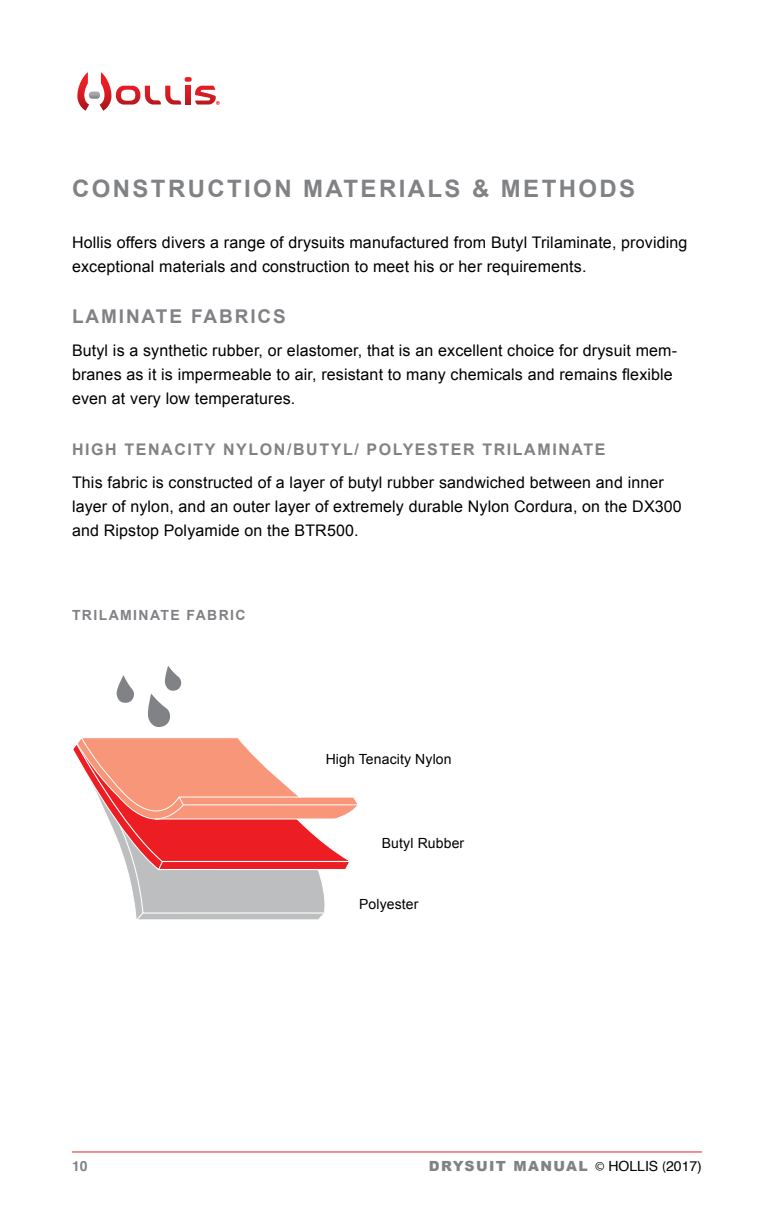
<style>
.page{position:relative;width:774px;height:1224px;background:#fff}
.page>*{position:absolute;margin:0;border:0;box-sizing:border-box;transform-origin:0 0}
.t1{font:700 24px "Arial";letter-spacing:.1em;color:#808285}
.t2{font:700 19px "Arial";letter-spacing:.1em;color:#808285}
.t3{font:16px/24px "Arial";letter-spacing:.01em;color:#000}
.t4{font:700 16px "Arial";letter-spacing:.1em;color:#808285}
.t5{font:14px "Arial";letter-spacing:.01em;color:#000}
.t6{font:900 14px "Arial";letter-spacing:.1em;color:#808285}
.t7{font:700 14px "Arial";letter-spacing:.1em;color:#808285}
.t8{font:700 14px "Helvetica";color:#808285}
.s1{font-family:"Myriad Pro";font-weight:400;color:#000}
.s2{font-family:"Helvetica";font-weight:400;color:#000}
</style>
<div class="page">
<hr style="left:72px;top:1151px;width:630px;height:1px;background:#ed1d24">
<svg style="left:77px;top:72px;width:143px;height:39px"></svg>
<svg style="left:144px;top:914px;width:179px;height:6px"></svg>
<svg style="left:128px;top:871px;width:197px;height:43px;background:#c0c1c3"></svg>
<svg style="left:128px;top:911px;width:16px;height:9px"></svg>
<svg style="left:117px;top:675px;width:17px;height:28px"></svg>
<svg style="left:148px;top:666px;width:34px;height:61px"></svg>
<svg style="left:73px;top:738px;width:285px;height:133px"></svg>
<h1 class="t1" style="left:72px;top:173px;width:565px">CONSTRUCTION MATERIALS &amp; METHODS</h1>
<p class="t3" style="left:72px;top:231px;width:617px">Hollis offers divers a range of drysuits manufactured from Butyl Trilaminate, providing exceptional materials and construction to meet his or her requirements.</p>
<p class="t2" style="left:72px;top:304px;width:215px">LAMINATE FABRICS</p>
<p class="t3" style="left:72px;top:339px;width:607px">Butyl is a synthetic rubber, or elastomer, that is an excellent choice for drysuit mem&shy;branes as it is impermeable to air, resistant to many chemicals and remains flexible even at very low temperatures.</p>
<p class="t4" style="left:72px;top:439px;width:535px">HIGH TENACITY NYLON/BUTYL/ POLYESTER TRILAMINATE</p>
<p class="t3" style="left:72px;top:471px;width:611px">This fabric is constructed of a layer of butyl rubber sandwiched between and inner layer of nylon, and an outer layer of extremely durable Nylon Cordura, on the DX300 and Ripstop Polyamide on the BTR500.</p>
<p class="t7" style="left:72px;top:606px;width:175px">TRILAMINATE FABRIC</p>
<p class="t5" style="left:326px;top:750px;width:127px">High Tenacity Nylon</p>
<p class="t5" style="left:382px;top:834px;width:84px">Butyl Rubber</p>
<p class="t5" style="left:359px;top:895px;width:61px">Polyester</p>
<p class="t8" style="left:72px;top:1155px;width:17px">10</p>
<p class="t6" style="left:429px;top:1156px;width:275px">DRYSUIT MANUAL <span class="s1">©</span> <span class="s2">HOLLIS</span> <span class="s1">(</span><span class="s2">2017)</span></p>
</div>
